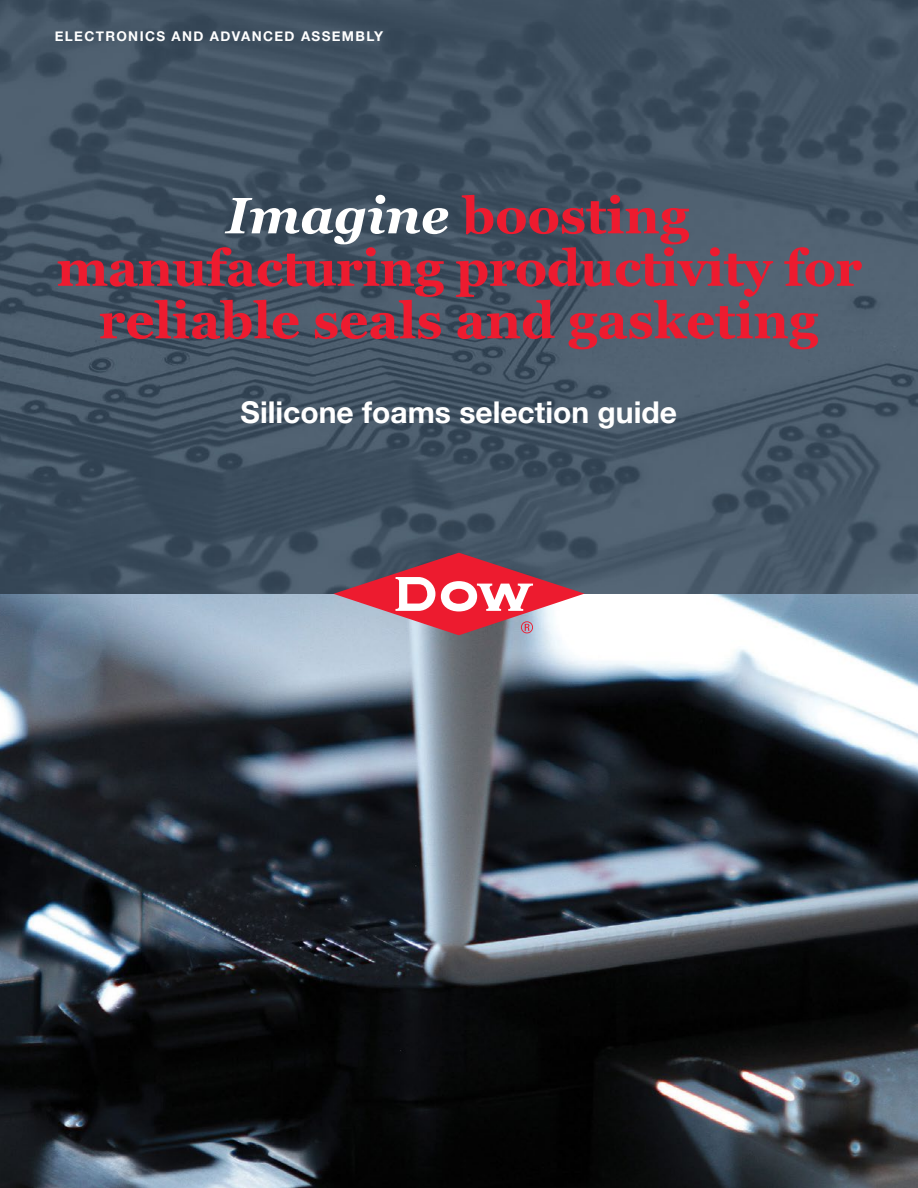
<style>
.page{position:relative;width:918px;height:1188px;background:#fff}
.page>*{position:absolute;margin:0;border:0;box-sizing:border-box;transform-origin:0 0}
.t1{font:700 51px/52.5px "Georgia";color:#ed1b2f;text-align:center}
.t2{font:700 30px "Helvetica Neue";color:#fff}
.t3{font:700 13.5px "Helvetica Neue";letter-spacing:.1em;color:#fff}
.s1{font-style:italic;color:#fff}
</style>
<div class="page">
<img style="left:0;top:0;width:918px;height:1188px">
<svg style="left:333px;top:553px;width:252px;height:82px"></svg>
<p class="t3" style="left:55px;top:26px;width:330px">ELECTRONICS AND ADVANCED ASSEMBLY</p>
<p class="t1" style="left:57px;top:187px;width:807px"><span class="s1">Imagine</span> boosting manufacturing productivity for reliable seals and gasketing</p>
<p class="t2" style="left:241px;top:389px;width:438px">Silicone foams selection guide</p>
</div>
